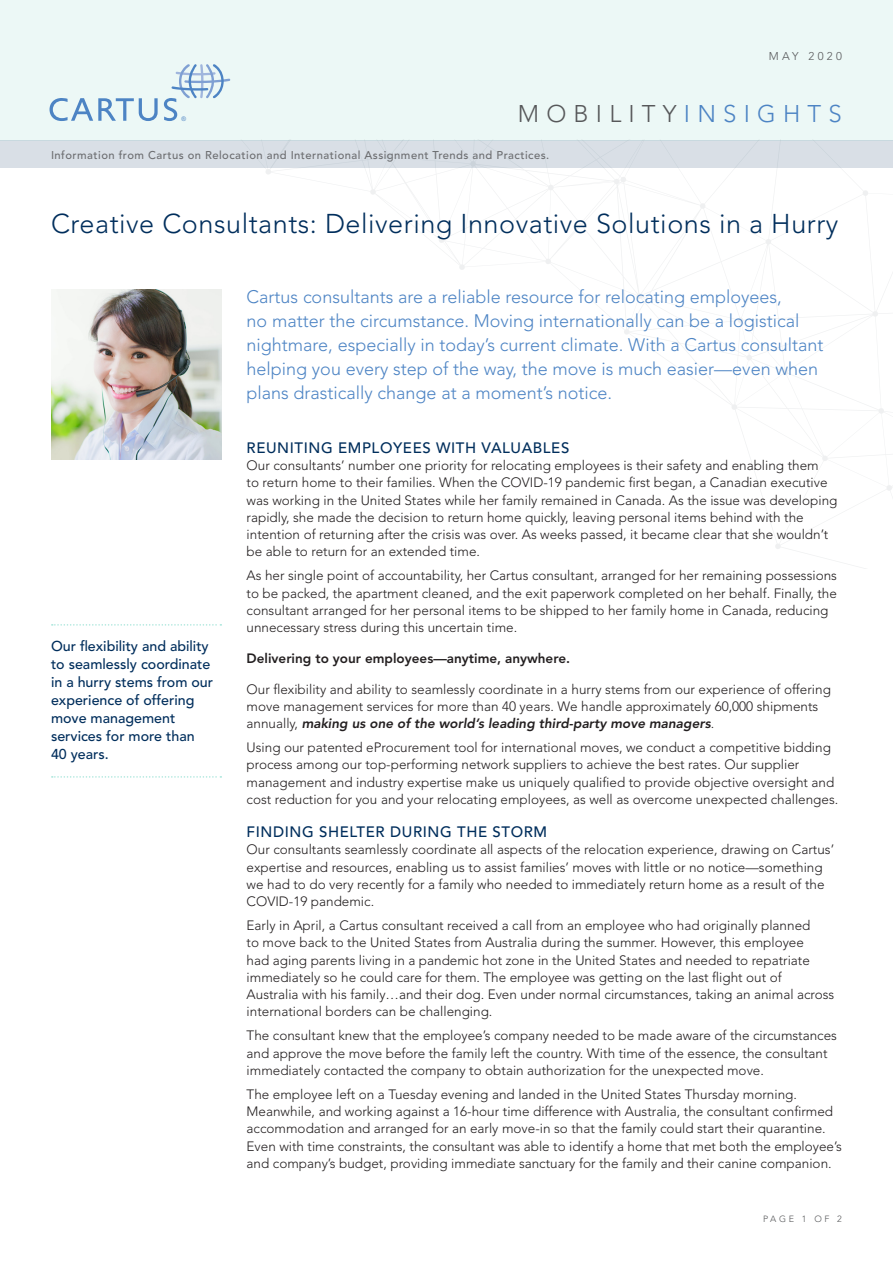
<style>
.page{position:relative;width:893px;height:1263px;background:#fff}
.page>*{position:absolute;margin:0;border:0;box-sizing:border-box;transform-origin:0 0}
.t1{font:300 27px "Avenir LT Std";letter-spacing:.02em;color:#002e5c}
.t2{font:300 24px "Avenir LT Std";letter-spacing:.3em;color:#57585a}
.intro{font:300 18px/24px "Avenir LT Std";color:#4d84c4}
.Head_1{font:500 15px "Avenir LT Std";letter-spacing:.04em;color:#002e5c}
.side_bar_body{font:500 14.25px/18px "Avenir LT Std";color:#002e5c}
.body{font:300 13.5px/17.2px "Avenir LT Std";color:#231f20}
.body-bold{font:800 13.5px "Avenir LT Std";color:#231f20}
.description{font:500 11.25px "Avenir LT Std";letter-spacing:.04em;color:#6c6d70}
.t3{font:300 11.25px "Avenir LT Std";letter-spacing:.3em;color:#57585a}
.t4{font:300 9px "Avenir LT Std";letter-spacing:.3em;color:#57585a}
.t5{font:6.3px "Arial";color:#4d84c4}
.s1{color:#4d84c4}
.s2{font-weight:800;font-style:italic}
</style>
<div class="page">
<div style="left:0;top:0;width:893px;height:140px;background:#ecf8f6"></div>
<svg style="left:50px;top:98px;width:108px;height:23px"></svg>
<svg style="left:164px;top:64px;width:66px;height:57px"></svg>
<svg style="left:180px;top:140px;width:713px;height:429px"></svg>
<div style="left:0;top:141px;width:893px;height:27px;background:#d9dfe6"></div>
<img style="left:51px;top:290px;width:170px;height:170px">
<svg style="left:52px;top:624px;width:169px;height:2px"></svg>
<svg style="left:52px;top:776px;width:169px;height:2px"></svg>
<p class="t5" style="left:181px;top:114px;width:6px">®</p>
<p class="t3" style="left:769px;top:49px;width:75px">MAY 2020</p>
<h2 class="t2" style="left:518px;top:100px;width:326px">MOBILITY<span class="s1">INSIGHTS</span></h2>
<p class="description" style="left:51px;top:148px;width:500px">Information from Cartus on Relocation and International Assignment Trends and Practices.</p>
<p class="t1" style="left:51px;top:208px;width:789px">Creative Consultants: Delivering Innovative Solutions in a Hurry</p>
<p class="side_bar_body" style="left:51px;top:637px;width:164px">Our flexibility and ability to seamlessly coordinate in a hurry stems from our experience of offering move management services for more than<br>40 years.</p>
<p class="intro" style="left:247px;top:285px;width:578px">Cartus consultants are a reliable resource for relocating employees,<br>no matter the circumstance. Moving internationally can be a logistical nightmare, especially in today’s current climate. With a Cartus consultant helping you every step of the way, the move is much easier—even when plans drastically change at a moment’s notice.</p>
<p class="Head_1" style="left:247px;top:439px;width:324px">REUNITING EMPLOYEES WITH VALUABLES</p>
<p class="body" style="left:247px;top:457px;width:592px">Our consultants’ number one priority for relocating employees is their safety and enabling them<br>to return home to their families. When the COVID-19 pandemic first began, a Canadian executive was working in the United States while her family remained in Canada. As the issue was developing rapidly, she made the decision to return home quickly, leaving personal items behind with the intention of returning after the crisis was over. As weeks passed, it became clear that she wouldn’t be able to return for an extended time.</p>
<p class="body" style="left:247px;top:567px;width:592px">As her single point of accountability, her Cartus consultant, arranged for her remaining possessions to be packed, the apartment cleaned, and the exit paperwork completed on her behalf. Finally, the consultant arranged for her personal items to be shipped to her family home in Canada, reducing unnecessary stress during this uncertain time.</p>
<p class="body-bold" style="left:247px;top:650px;width:325px">Delivering to your employees—anytime, anywhere.</p>
<p class="body" style="left:247px;top:680px;width:586px">Our flexibility and ability to seamlessly coordinate in a hurry stems from our experience of offering move management services for more than 40 years. We handle approximately 60,000 shipments annually, <span class="s2">making us one of the world’s leading third-party move managers</span>.</p>
<p class="body" style="left:247px;top:739px;width:593px">Using our patented eProcurement tool for international moves, we conduct a competitive bidding process among our top-performing network suppliers to achieve the best rates. Our supplier management and industry expertise make us uniquely qualified to provide objective oversight and cost reduction for you and your relocating employees, as well as overcome unexpected challenges.</p>
<p class="Head_1" style="left:247px;top:823px;width:302px">FINDING SHELTER DURING THE STORM</p>
<p class="body" style="left:247px;top:841px;width:589px">Our consultants seamlessly coordinate all aspects of the relocation experience, drawing on Cartus’ expertise and resources, enabling us to assist families’ moves with little or no notice—something we had to do very recently for a family who needed to immediately return home as a result of the COVID-19 pandemic.</p>
<p class="body" style="left:247px;top:917px;width:589px">Early in April, a Cartus consultant received a call from an employee who had originally planned<br>to move back to the United States from Australia during the summer. However, this employee<br>had aging parents living in a pandemic hot zone in the United States and needed to repatriate immediately so he could care for them. The employee was getting on the last flight out of Australia with his family…and their dog. Even under normal circumstances, taking an animal across international borders can be challenging.</p>
<p class="body" style="left:247px;top:1027px;width:592px">The consultant knew that the employee’s company needed to be made aware of the circumstances and approve the move before the family left the country. With time of the essence, the consultant immediately contacted the company to obtain authorization for the unexpected move.</p>
<p class="body" style="left:247px;top:1086px;width:597px">The employee left on a Tuesday evening and landed in the United States Thursday morning.<br>Meanwhile, and working against a 16-hour time difference with Australia, the consultant confirmed accommodation and arranged for an early move-in so that the family could start their quarantine.<br>Even with time constraints, the consultant was able to identify a home that met both the employee’s and company’s budget, providing immediate sanctuary for the family and their canine companion.</p>
<p class="t4" style="left:763px;top:1214px;width:80px">PAGE 1 OF 2</p>
</div>
